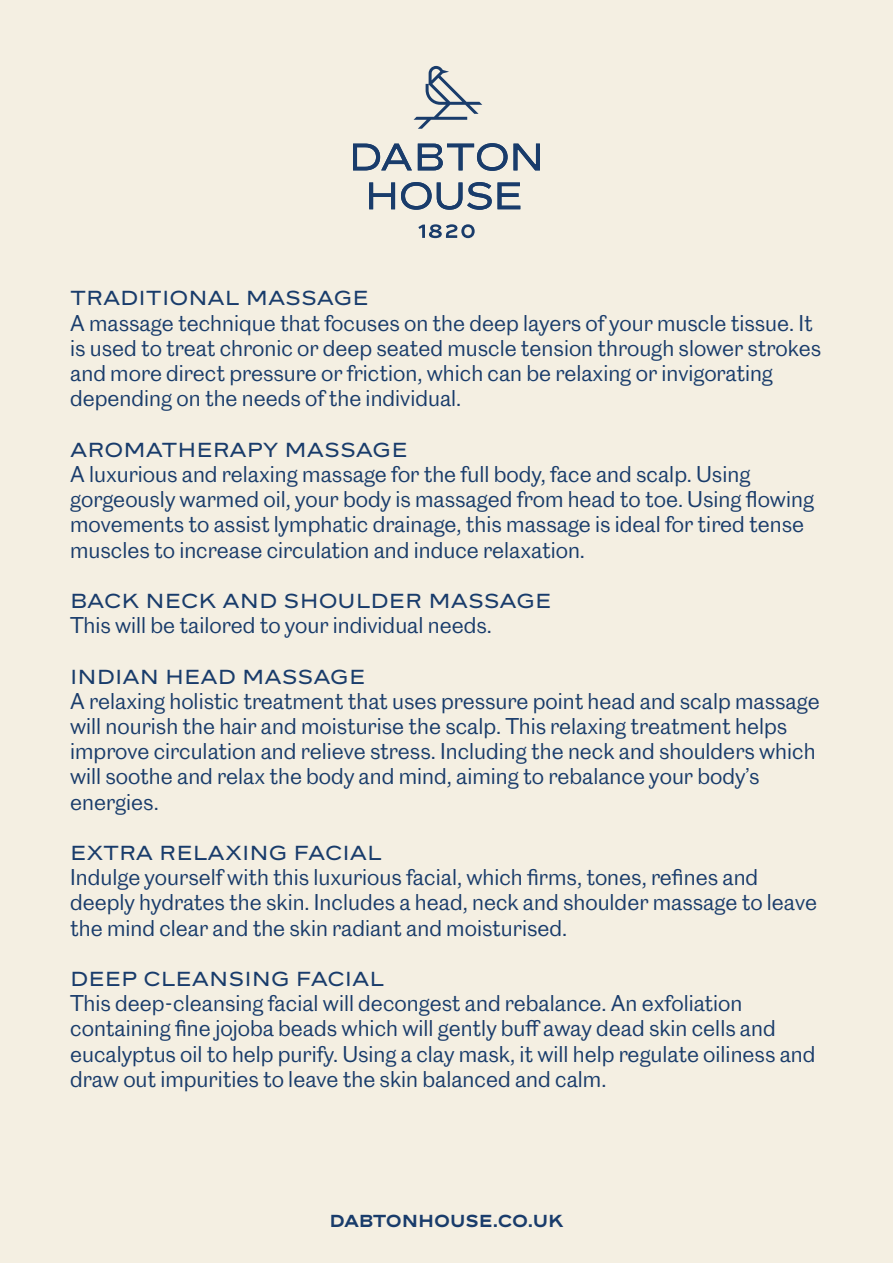
<style>
.page{position:relative;width:893px;height:1263px;background:#f4efe2}
.page>*{position:absolute;margin:0;border:0;box-sizing:border-box;transform-origin:0 0}
.t1{font:21px/25.2px "Caslon Doric";color:#193c6b}
.t2{font:21px "Rework Micro";color:#193c6b}
.t3{font:700 18px "Rework Micro";color:#193c6b}
</style>
<div class="page">
<svg style="left:353px;top:144px;width:59px;height:26px"></svg>
<svg style="left:418px;top:143px;width:122px;height:28px"></svg>
<svg style="left:369px;top:182px;width:26px;height:27px"></svg>
<svg style="left:401px;top:182px;width:91px;height:28px"></svg>
<svg style="left:498px;top:182px;width:22px;height:27px"></svg>
<svg style="left:414px;top:66px;width:68px;height:63px"></svg>
<svg style="left:418px;top:224px;width:57px;height:14px"></svg>
<p class="t2" style="left:70px;top:285px;width:300px">TRADITIONAL MASSAGE</p>
<p class="t1" style="left:70px;top:309px;width:753px">A massage technique that focuses on the deep layers of your muscle tissue. It is used to treat chronic or deep seated muscle tension through slower strokes and more direct pressure or friction, which can be relaxing or invigorating depending on the needs of the individual.</p>
<p class="t2" style="left:70px;top:436px;width:339px">AROMATHERAPY MASSAGE</p>
<p class="t1" style="left:70px;top:460px;width:745px">A luxurious and relaxing massage for the full body, face and scalp. Using gorgeously warmed oil, your body is massaged from head to toe. Using flowing movements to assist lymphatic drainage, this massage is ideal for tired tense muscles to increase circulation and induce relaxation.</p>
<p class="t2" style="left:70px;top:587px;width:483px">BACK NECK AND SHOULDER MASSAGE</p>
<p class="t1" style="left:70px;top:611px;width:423px">This will be tailored to your individual needs.</p>
<p class="t2" style="left:70px;top:663px;width:297px">INDIAN HEAD MASSAGE</p>
<p class="t1" style="left:70px;top:687px;width:751px">A relaxing holistic treatment that uses pressure point head and scalp massage will nourish the hair and moisturise the scalp. This relaxing treatment helps improve circulation and relieve stress. Including the neck and shoulders which will soothe and relax the body and mind, aiming to rebalance your body’s energies.</p>
<p class="t2" style="left:70px;top:839px;width:313px">EXTRA RELAXING FACIAL</p>
<p class="t1" style="left:70px;top:863px;width:748px">Indulge yourself with this luxurious facial, which firms, tones, refines and deeply hydrates the skin. Includes a head, neck and shoulder massage to leave the mind clear and the skin radiant and moisturised.</p>
<p class="t2" style="left:70px;top:965px;width:316px">DEEP CLEANSING FACIAL</p>
<p class="t1" style="left:70px;top:989px;width:747px">This deep-cleansing facial will decongest and rebalance. An exfoliation containing fine jojoba beads which will gently buff away dead skin cells and eucalyptus oil to help purify. Using a clay mask, it will help regulate oiliness and draw out impurities to leave the skin balanced and calm.</p>
<p class="t3" style="left:329px;top:1209px;width:236px">DABTONHOUSE.CO.UK</p>
</div>
